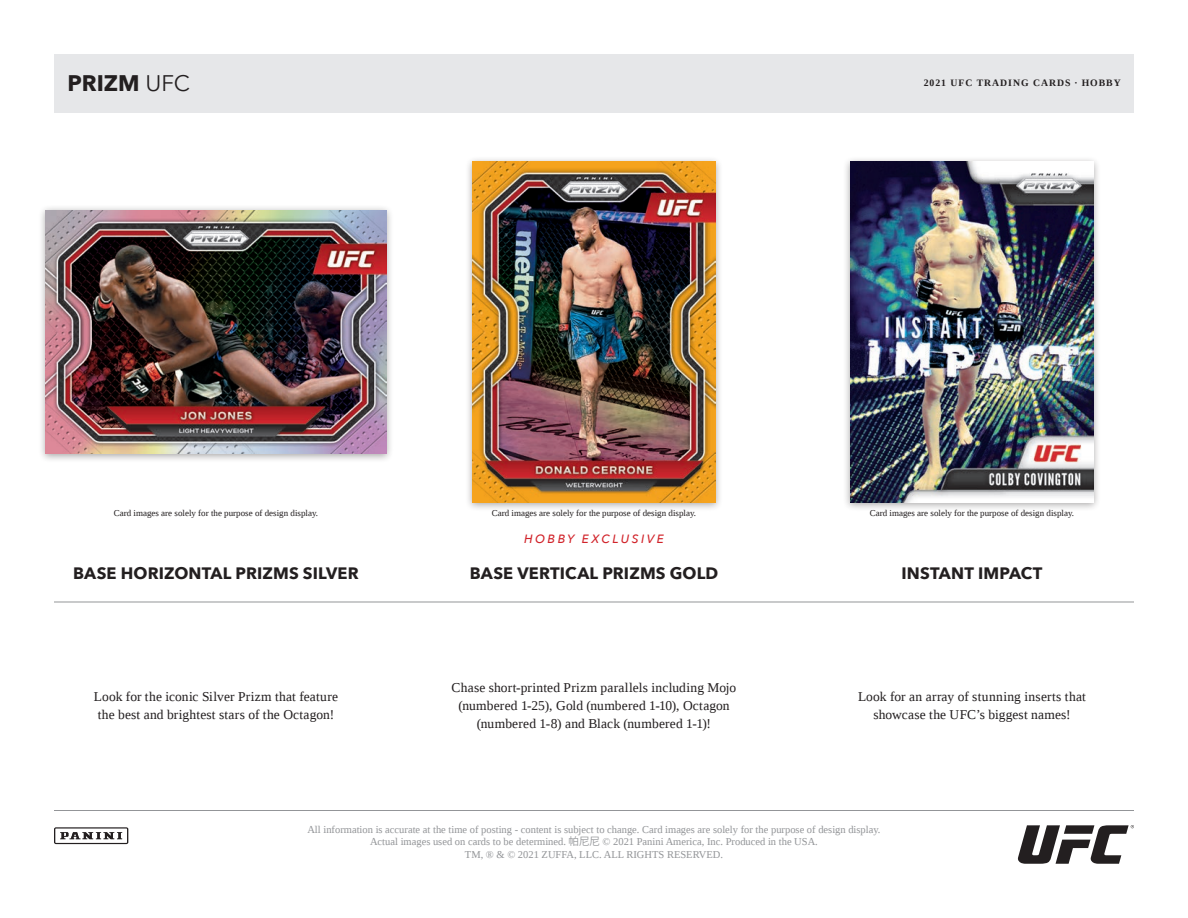
<style>
.page{position:relative;width:1188px;height:918px;background:#fff}
.page>*{position:absolute;margin:0;border:0;box-sizing:border-box;transform-origin:0 0}
.t1{font:700 22.5px "Avenir Next";color:#231f20}
.t2{font:700 16.5px "Avenir Next";letter-spacing:.01em;color:#231f20}
.t3{font:13.5px/18px "Liberation Serif";letter-spacing:.01em;color:#231f20;text-align:center}
.t4{font:italic 500 12px "Avenir Next";letter-spacing:.205em;color:#d1232a}
.t5{font:10.5px/12.6px "Liberation Serif";color:#939598;text-align:center}
.t6{font:700 9.75px "Liberation Serif";letter-spacing:.1em;color:#231f20}
.t7{font:9px "Liberation Serif";color:#231f20}
.s1{font-weight:400}
.s2{font-family:"Koz Go Pr 6 N"}
</style>
<div class="page">
<hr style="left:54px;top:602px;width:1080px;height:1px;background:#939598">
<div style="left:39px;top:205px;width:355px;height:258px;background:#231f20;opacity:.4"></div>
<img style="left:46px;top:210px;width:340px;height:243px">
<div style="left:465px;top:156px;width:258px;height:356px;background:#231f20;opacity:.4"></div>
<img style="left:472px;top:162px;width:244px;height:340px">
<div style="left:843px;top:157px;width:258px;height:355px;background:#231f20;opacity:.4"></div>
<img style="left:850px;top:162px;width:244px;height:340px">
<hr style="left:54px;top:810px;width:1080px;height:1px;background:#939598">
<svg style="left:54px;top:827px;width:74px;height:17px"></svg>
<svg style="left:1018px;top:825px;width:116px;height:39px"></svg>
<div style="left:54px;top:54px;width:1080px;height:58px;background:#e6e7e9"></div>
<p class="t1" style="left:68px;top:64px;width:124px">PRIZM <span class="s1">UFC</span></p>
<p class="t6" style="left:924px;top:77px;width:199px">2021 UFC TRADING CARDS · HOBBY</p>
<p class="t7" style="left:114px;top:507px;width:206px">Card images are solely for the purpose of design display.</p>
<p class="t7" style="left:492px;top:507px;width:206px">Card images are solely for the purpose of design display.</p>
<p class="t7" style="left:870px;top:507px;width:206px">Card images are solely for the purpose of design display.</p>
<p class="t4" style="left:524px;top:531px;width:141px">HOBBY EXCLUSIVE</p>
<p class="t2" style="left:73px;top:559px;width:287px">BASE HORIZONTAL PRIZMS SILVER</p>
<p class="t2" style="left:470px;top:559px;width:250px">BASE VERTICAL PRIZMS GOLD</p>
<p class="t2" style="left:902px;top:559px;width:142px">INSTANT IMPACT</p>
<p class="t3" style="left:94px;top:688px;width:246px;text-align:left">Look for the iconic Silver Prizm that feature the best and brightest stars of the Octagon!</p>
<p class="t3" style="left:452px;top:679px;width:286px">Chase short-printed Prizm parallels including Mojo (numbered 1-25), Gold (numbered 1-10), Octagon (numbered 1-8) and Black (numbered 1-1)!</p>
<p class="t3" style="left:858px;top:688px;width:229px">Look for an array of stunning inserts that showcase the UFC’s biggest names!</p>
<p class="t5" style="left:307px;top:823px;width:575px">All information is accurate at the time of posting - content is subject to change. Card images are solely for the purpose of design display.<br>Actual images used on cards to be determined. <span class="s2">帕尼尼</span> © 2021 Panini America, Inc. Produced in the USA.<br>TM, ® &amp; © 2021 ZUFFA, LLC. ALL RIGHTS RESERVED.</p>
</div>
